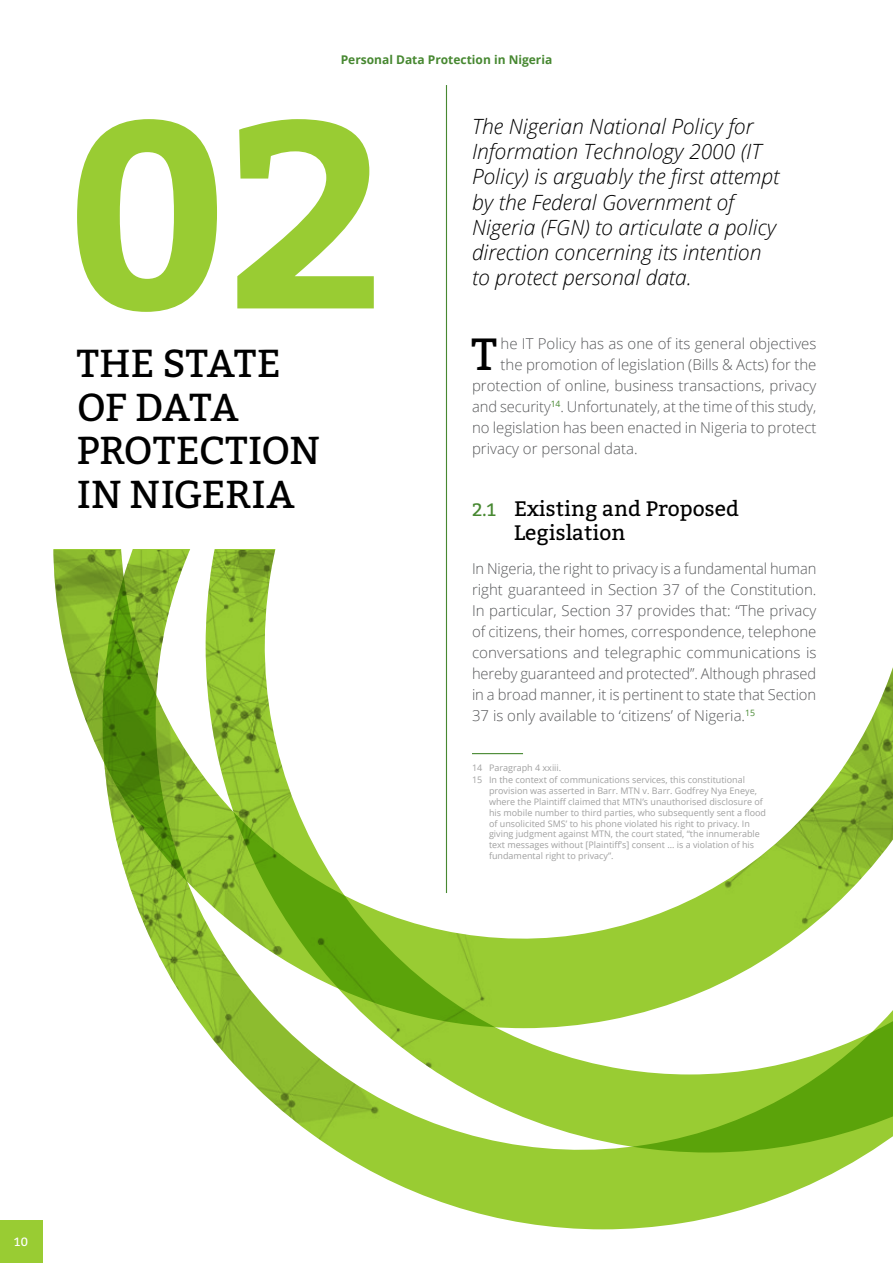
<style>
.page{position:relative;width:893px;height:1263px;background:#fff}
.page>*{position:absolute;margin:0;border:0;box-sizing:border-box;transform-origin:0 0}
.t1{font:700 264px "Bitter";color:#9c3}
.t2{font:45px "Bitter";color:#000}
.t3{font:39px/43.5px "Bitter";letter-spacing:-.005em;color:#000}
.t4{font:italic 300 21px/25.2px "Open Sans";color:#000}
.t5{font:21px/24px "Bitter";color:#000}
.t6{font:300 15px/21px "Open Sans";color:#58595b;text-align:justify}
.t7{font:700 12px "Open Sans";color:#478831}
.t8{font:12px "Bitter";color:#fff}
.t9{font:9px/10.8px "Open Sans";color:#a0a0a0}
.s1{font-size:18px;color:#478831}
</style>
<div class="page">
<svg style="left:53px;top:550px;width:36px;height:179px"></svg>
<svg style="left:89px;top:550px;width:804px;height:679px"></svg>
<hr style="left:446px;top:85px;width:1px;height:808px;background:#478831">
<hr style="left:472px;top:753px;width:51px;height:1px;background:#478831">
<div style="left:0;top:1220px;width:43px;height:43px;background:#9c3"></div>
<p class="t7" style="left:341px;top:51px;width:213px">Personal Data Protection in Nigeria</p>
<h1 class="t1" style="left:61px;top:12px;width:327px">02</h1>
<h3 class="t3" style="left:77px;top:341px;width:245px">THE STATE<br>OF DATA<br>PROTECTION<br>IN NIGERIA</h3>
<h3 class="t4" style="left:472px;top:113px;width:309px">The Nigerian National Policy for Information Technology 2000 (IT Policy) is arguably the first attempt by the Federal Government of Nigeria (FGN) to articulate a policy direction concerning its intention to protect personal data.</h3>
<h2 class="t2" style="left:472px;top:322px;width:27px">T</h2>
<p class="t6" style="left:501px;top:332px;width:317px">he IT Policy has as one of its general objectives</p>
<p class="t6" style="left:501px;top:353px;width:317px">the promotion of legislation (Bills &amp; Acts) for the</p>
<p class="t6" style="left:472px;top:374px;width:346px">protection of online, business transactions, privacy</p>
<p class="t6" style="left:472px;top:395px;width:346px">and security<sup>14</sup>. Unfortunately, at the time of this study,</p>
<p class="t6" style="left:472px;top:416px;width:346px">no legislation has been enacted in Nigeria to protect</p>
<p class="t6" style="left:472px;top:437px;width:167px">privacy or personal data.</p>
<h3 class="t5" style="left:514px;top:496px;width:226px;text-indent:-42px"><span class="s1">2.1</span> Existing and Proposed<br>Legislation</h3>
<p class="t6" style="left:472px;top:557px;width:346px">In Nigeria, the right to privacy is a fundamental human right guaranteed in Section 37 of the Constitution.<br>In particular, Section 37 provides that: “The privacy of citizens, their homes, correspondence, telephone conversations and telegraphic communications is hereby guaranteed and protected”. Although phrased in a broad manner, it is pertinent to state that Section 37 is only available to ‘citizens’ of Nigeria.<sup>15</sup></p>
<p class="t9" style="left:472px;top:761px;width:275px;line-height:12.8px">14 Paragraph 4 xxiii.<br>15 In the context of communications services, this constitutional</p>
<p class="t9" style="left:489px;top:785px;width:279px">provision was asserted in Barr. MTN v. Barr. Godfrey Nya Eneye, where the Plaintiff claimed that MTN’s unauthorised disclosure of his mobile number to third parties, who subsequently sent a flood of unsolicited SMS’ to his phone violated his right to privacy. In giving judgment against MTN, the court stated, “the innumerable text messages without [Plaintiff’s] consent … is a violation of his fundamental right to privacy”.</p>
<p class="t8" style="left:14px;top:1233px;width:15px">10</p>
</div>
